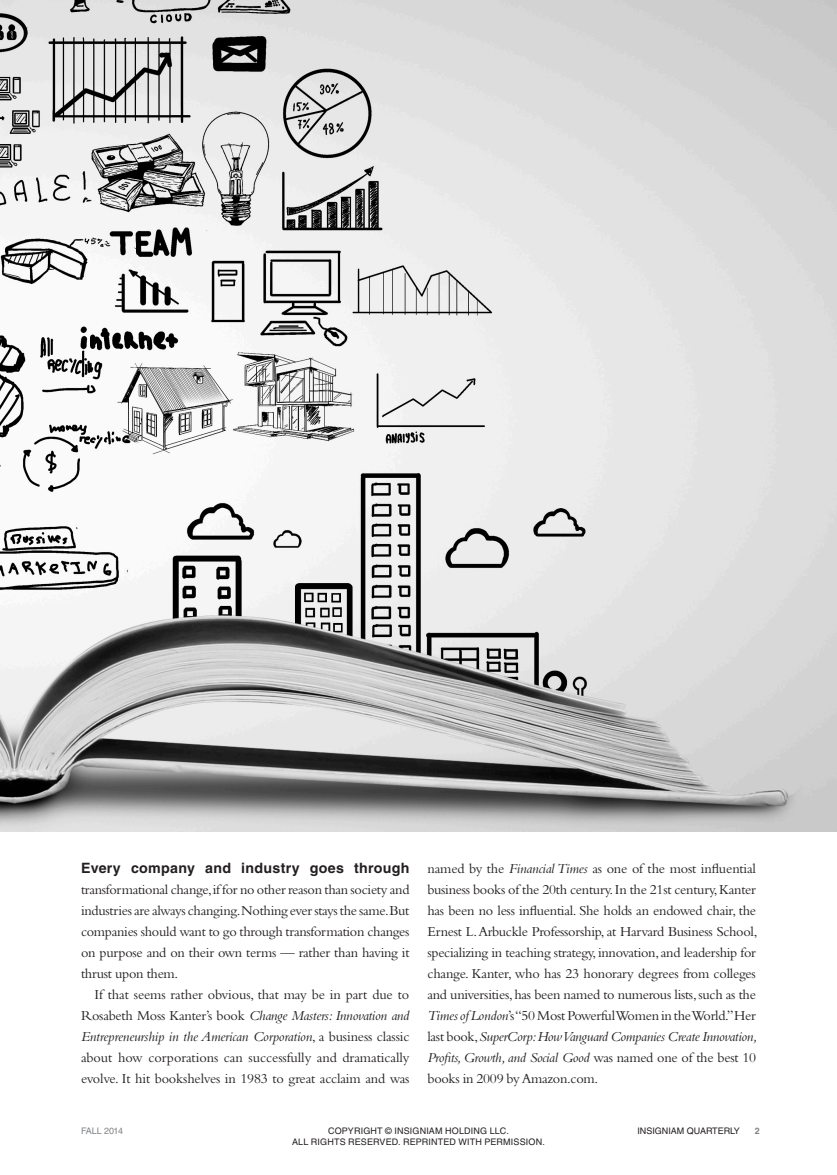
<style>
.page{position:relative;width:837px;height:1175px;background:#fff}
.page>*{position:absolute;margin:0;border:0;box-sizing:border-box;transform-origin:0 0}
.body_copy{font:14.25px/21px "Bembo Std";letter-spacing:-.02em;color:#231f20;text-align:justify}
.t1{font:9px "Helvetica LT Std";letter-spacing:.015em;color:#231f20}
.t2{font:9px "Helvetica LT Std";letter-spacing:-.02em;color:#808285}
.t3{font:700 9px "Helvetica LT Std";color:#808285}
.s1{font-family:"Helvetica LT Std";font-weight:700}
.s2{font-style:italic}
</style>
<div class="page">
<img style="left:0;top:0;width:837px;height:831px">
<p class="body_copy" style="left:81px;top:858px;width:330px"><span class="s1">Every company and industry goes through </span>transformational change, if for no other reason than society and industries are always changing.Nothing ever stays the same.But companies should want to go through transformation changes on purpose and on their own terms — rather than having it thrust upon them.</p>
<p class="body_copy" style="left:81px;top:984px;width:330px;text-indent:14px">If that seems rather obvious, that may be in part due to Rosabeth Moss Kanter’s book <span class="s2">Change Masters: Innovation and Entrepreneurship in the American Corporation</span>, a business classic about how corporations can successfully and dramatically evolve. It hit bookshelves in 1983 to great acclaim and was</p>
<p class="body_copy" style="left:428px;top:858px;width:331px">named by the <span class="s2">Financial Times</span> as one of the most influential business books of the 20th century. In the 21st century, Kanter has been no less influential. She holds an endowed chair, the Ernest L. Arbuckle Professorship, at Harvard Business School, specializing in teaching strategy, innovation, and leadership for change. Kanter, who has 23 honorary degrees from colleges and universities, has been named to numerous lists, such as the <span class="s2">Times of London</span>’s “50 Most Powerful Women in the World.” Her last book, <span class="s2">SuperCorp: How Vanguard Companies Create Innovation, Profits, Growth, and Social Good</span> was named one of the best 10 books in 2009 by Amazon.com.</p>
<p class="t2" style="left:81px;top:1125px;width:44px">FALL 2014</p>
<p class="t1" style="left:328px;top:1125px;width:182px">COPYRIGHT © INSIGNIAM HOLDING LLC.</p>
<p class="t1" style="left:637px;top:1125px;width:104px">INSIGNIAM QUARTERLY</p>
<p class="t3" style="left:755px;top:1125px;width:7px">2</p>
<p class="t1" style="left:292px;top:1136px;width:254px">ALL RIGHTS RESERVED. REPRINTED WITH PERMISSION.</p>
</div>
